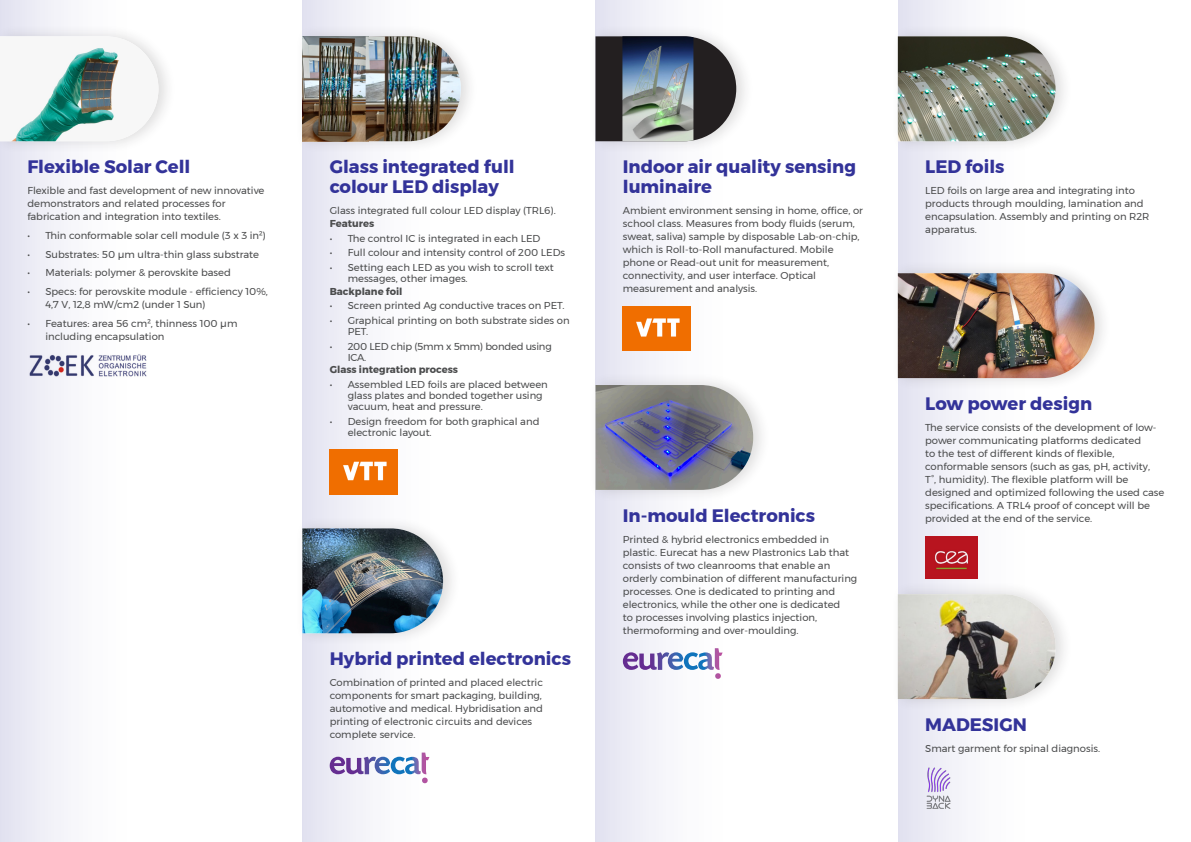
<style>
.page{position:relative;width:1191px;height:842px;background:#fff}
.page>*{position:absolute;margin:0;border:0;box-sizing:border-box;transform-origin:0 0}
.t1{font:700 18px/20px "Montserrat";color:#339}
.t2{font:10px/13px "Montserrat";color:#4b4c4d}
.t3{font:700 10px "Montserrat";color:#4b4c4d}
.t4{font:10px/11px "Montserrat";letter-spacing:-.02em;color:#4b4c4d}
</style>
<div class="page">
<div style="left:0;top:0;width:253px;height:842px;background:linear-gradient(to right,#ececf5,#fff)"></div>
<div style="left:302px;top:0;width:253px;height:842px;background:linear-gradient(to right,#ececf5,#fff)"></div>
<div style="left:595px;top:0;width:253px;height:842px;background:linear-gradient(to right,#ececf5,#fff)"></div>
<div style="left:898px;top:0;width:252px;height:842px;background:linear-gradient(to right,#ececf5,#fff)"></div>
<div style="left:295px;top:24px;width:184px;height:130px;background:#231f20;opacity:.15"></div>
<img style="left:302px;top:36px;width:64px;height:105px">
<img style="left:366px;top:36px;width:95px;height:105px">
<img style="left:330px;top:450px;width:67px;height:44px">
<div style="left:295px;top:516px;width:166px;height:130px;background:#231f20;opacity:.15"></div>
<img style="left:302px;top:528px;width:141px;height:105px">
<svg style="left:330px;top:752px;width:99px;height:32px"></svg>
<div style="left:0;top:24px;width:177px;height:130px;background:#231f20;opacity:.15"></div>
<img style="left:0;top:36px;width:158px;height:105px">
<img style="left:27px;top:354px;width:121px;height:24px">
<div style="left:589px;top:24px;width:165px;height:130px;background:#231f20;opacity:.15"></div>
<svg style="left:595px;top:36px;width:141px;height:105px;background:#454243"></svg>
<img style="left:622px;top:36px;width:71px;height:105px">
<img style="left:623px;top:307px;width:67px;height:44px">
<div style="left:589px;top:373px;width:182px;height:130px;background:#231f20;opacity:.15"></div>
<img style="left:595px;top:385px;width:158px;height:105px">
<svg style="left:623px;top:648px;width:99px;height:32px"></svg>
<div style="left:891px;top:24px;width:182px;height:130px;background:#231f20;opacity:.15"></div>
<img style="left:898px;top:36px;width:157px;height:105px">
<div style="left:891px;top:261px;width:221px;height:130px;background:#231f20;opacity:.15"></div>
<img style="left:898px;top:273px;width:196px;height:105px">
<img style="left:925px;top:536px;width:52px;height:43px">
<div style="left:891px;top:582px;width:182px;height:130px;background:#231f20;opacity:.15"></div>
<img style="left:898px;top:594px;width:157px;height:105px">
<img style="left:925px;top:766px;width:26px;height:43px">
<h1 class="t1" style="left:27px;top:156px;width:164px">Flexible Solar Cell</h1>
<p class="t2" style="left:27px;top:184px;width:239px">Flexible and fast development of new innovative demonstrators and related processes for fabrication and integration into textiles.</p>
<p class="t2" style="left:27px;top:229px;width:240px">• Thin conformable solar cell module (3 x 3 in²)</p>
<p class="t2" style="left:27px;top:248px;width:233px">• Substrates: 50 µm ultra-thin glass substrate</p>
<p class="t2" style="left:27px;top:266px;width:205px">• Materials: polymer &amp; perovskite based</p>
<p class="t2" style="left:45px;top:285px;width:224px;text-indent:-18px">• Specs: for perovskite module - efficiency 10%,<br>4,7 V, 12,8 mW/cm2 (under 1 Sun)</p>
<p class="t2" style="left:45px;top:317px;width:194px;text-indent:-18px">• Features: area 56 cm², thinness 100 µm including encapsulation</p>
<h1 class="t1" style="left:330px;top:156px;width:187px">Glass integrated full colour LED display</h1>
<p class="t2" style="left:330px;top:204px;width:227px">Glass integrated full colour LED display (TRL6).</p>
<p class="t3" style="left:330px;top:215px;width:46px">Features</p>
<p class="t2" style="left:330px;top:232px;width:212px">• The control IC is integrated in each LED</p>
<p class="t2" style="left:330px;top:246px;width:237px">• Full colour and intensity control of 200 LEDs</p>
<p class="t2" style="left:348px;top:262px;width:207px;line-height:11px;text-indent:-18px">• Setting each LED as you wish to scroll text messages, other images.</p>
<p class="t3" style="left:330px;top:283px;width:74px">Backplane foil</p>
<p class="t2" style="left:330px;top:299px;width:236px">• Screen printed Ag conductive traces on PET.</p>
<p class="t2" style="left:348px;top:315px;width:223px;line-height:11px;text-indent:-18px">• Graphical printing on both substrate sides on<br>PET.</p>
<p class="t4" style="left:348px;top:341px;width:205px;text-indent:-18px">• 200 LED chip (5mm x 5mm) bonded using<br>ICA.</p>
<p class="t3" style="left:330px;top:362px;width:130px">Glass integration process</p>
<p class="t2" style="left:348px;top:379px;width:202px;line-height:11px;text-indent:-18px">• Assembled LED foils are placed between glass plates and bonded together using vacuum, heat and pressure.</p>
<p class="t2" style="left:348px;top:416px;width:193px;line-height:11px;text-indent:-18px">• Design freedom for both graphical and electronic layout.</p>
<h1 class="t1" style="left:330px;top:648px;width:243px">Hybrid printed electronics</h1>
<p class="t2" style="left:330px;top:676px;width:215px">Combination of printed and placed electric components for smart packaging, building, automotive and medical. Hybridisation and printing of electronic circuits and devices complete service.</p>
<h1 class="t1" style="left:623px;top:156px;width:235px">Indoor air quality sensing luminaire</h1>
<p class="t2" style="left:623px;top:204px;width:242px">Ambient environment sensing in home, office, or school class. Measures from body fluids (serum, sweat, saliva) sample by disposable Lab-on-chip, which is Roll-to-Roll manufactured. Mobile phone or Read-out unit for measurement, connectivity, and user interface. Optical measurement and analysis.</p>
<h1 class="t1" style="left:623px;top:505px;width:194px">In-mould Electronics</h1>
<p class="t2" style="left:623px;top:533px;width:236px">Printed &amp; hybrid electronics embedded in plastic. Eurecat has a new Plastronics Lab that consists of two cleanrooms that enable an orderly combination of different manufacturing processes. One is dedicated to printing and electronics, while the other one is dedicated<br>to processes involving plastics injection, thermoforming and over-moulding.</p>
<h1 class="t1" style="left:925px;top:156px;width:81px">LED foils</h1>
<p class="t2" style="left:925px;top:184px;width:226px">LED foils on large area and integrating into products through moulding, lamination and encapsulation. Assembly and printing on R2R apparatus.</p>
<h1 class="t1" style="left:925px;top:393px;width:168px">Low power design</h1>
<p class="t2" style="left:925px;top:421px;width:241px">The service consists of the development of low&shy;power communicating platforms dedicated<br>to the test of different kinds of flexible, conformable sensors (such as gas, pH, activity,<br>T°, humidity). The flexible platform will be designed and optimized following the used case specifications. A TRL4 proof of concept will be provided at the end of the service.</p>
<h1 class="t1" style="left:925px;top:714px;width:103px">MADESIGN</h1>
<p class="t2" style="left:925px;top:742px;width:176px">Smart garment for spinal diagnosis.</p>
</div>
